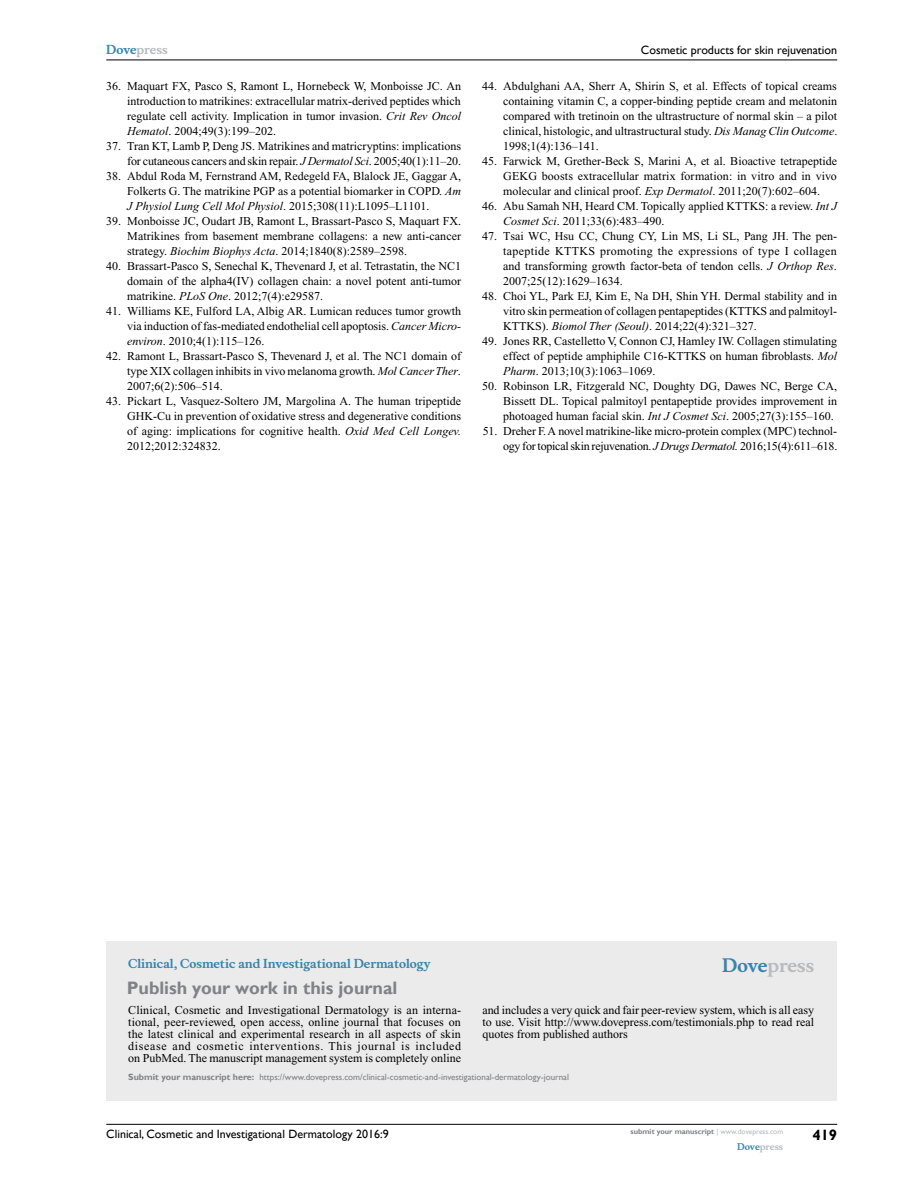
<style>
.page{position:relative;width:918px;height:1188px;background:#fff}
.page>*{position:absolute;margin:0;border:0;box-sizing:border-box;transform-origin:0 0}
.t1{font:700 18px "Gill Sans";color:#808285}
.t2{font:700 18px "Musee";color:#b8babc}
.t3{font:700 15px "Gill Sans";color:#000}
.t4{font:12px/15px "Times New Roman";color:#000;text-align:justify}
.t5{font:12px "Gill Sans";color:#000}
.t6{font:700 12px "Musee";color:#3785ad}
.t7{font:700 12px "Musee";color:#b8babc}
.t8{font:9px "Gill Sans";color:#808285}
.t9{font:700 9px "Musee";color:#b8babc}
.t10{font:700 7.5px "Gill Sans";color:#808285}
.s1{color:#3785ad}
.s2{font-style:italic}
.s3{font-weight:700}
.s4{font-weight:400;color:#b8babc}
</style>
<div class="page">
<div style="left:106px;top:941px;width:731px;height:159px;background:#ebebec"></div>
<hr style="left:106px;top:1124px;width:731px;height:1px;background:#000">
<hr style="left:106px;top:60px;width:731px;height:1px;background:#000">
<p class="t7" style="left:106px;top:43px;width:63px"><span class="s1">Dove</span>press</p>
<p class="t4" style="left:127px;top:79px;width:335px;text-indent:-21px">36. Maquart FX, Pasco S, Ramont L, Hornebeck W, Monboisse JC. An introduction to matrikines: extracellular matrix-derived peptides which regulate cell activity. Implication in tumor invasion. <span class="s2">Crit Rev Oncol Hematol</span>. 2004;49(3):199–202.</p>
<p class="t4" style="left:106px;top:139px;width:356px;text-align:right">37. Tran KT, Lamb P, Deng JS. Matrikines and matricryptins: implications for cutaneous cancers and skin repair. <span class="s2">J Dermatol Sci</span>. 2005;40(1):11–20.</p>
<p class="t4" style="left:127px;top:169px;width:335px;text-indent:-21px">38. Abdul Roda M, Fernstrand AM, Redegeld FA, Blalock JE, Gaggar A, Folkerts G. The matrikine PGP as a potential biomarker in COPD. <span class="s2">Am J Physiol Lung Cell Mol Physiol</span>. 2015;308(11):L1095–L1101.</p>
<p class="t4" style="left:127px;top:214px;width:335px;text-indent:-21px">39. Monboisse JC, Oudart JB, Ramont L, Brassart-Pasco S, Maquart FX.<br>Matrikines from basement membrane collagens: a new anti-cancer strategy. <span class="s2">Biochim Biophys Acta</span>. 2014;1840(8):2589–2598.</p>
<p class="t4" style="left:127px;top:259px;width:335px;text-indent:-21px">40. Brassart-Pasco S, Senechal K, Thevenard J, et al. Tetrastatin, the NC1 domain of the alpha4(IV) collagen chain: a novel potent anti-tumor matrikine. <span class="s2">PLoS One</span>. 2012;7(4):e29587.</p>
<p class="t4" style="left:127px;top:304px;width:335px;text-indent:-21px">41. Williams KE, Fulford LA, Albig AR. Lumican reduces tumor growth via induction of fas-mediated endothelial cell apoptosis. <span class="s2">Cancer Micro&shy;environ</span>. 2010;4(1):115–126.</p>
<p class="t4" style="left:127px;top:349px;width:335px;text-indent:-21px">42. Ramont L, Brassart-Pasco S, Thevenard J, et al. The NC1 domain of type XIX collagen inhibits in vivo melanoma growth. <span class="s2">Mol Cancer Ther</span>.<br>2007;6(2):506–514.</p>
<p class="t4" style="left:127px;top:394px;width:335px;text-indent:-21px">43. Pickart L, Vasquez-Soltero JM, Margolina A. The human tripeptide GHK-Cu in prevention of oxidative stress and degenerative conditions of aging: implications for cognitive health. <span class="s2">Oxid Med Cell Longev.<br></span>2012;2012:324832.</p>
<p class="t5" style="left:641px;top:43px;width:198px">Cosmetic products for skin rejuvenation</p>
<p class="t4" style="left:503px;top:79px;width:336px;text-indent:-21px">44. Abdulghani AA, Sherr A, Shirin S, et al. Effects of topical creams containing vitamin C, a copper-binding peptide cream and melatonin compared with tretinoin on the ultrastructure of normal skin – a pilot clinical, histologic, and ultrastructural study. <span class="s2">Dis Manag Clin Outcome</span>.<br>1998;1(4):136–141.</p>
<p class="t4" style="left:503px;top:154px;width:335px;text-indent:-21px">45. Farwick M, Grether-Beck S, Marini A, et al. Bioactive tetrapeptide GEKG boosts extracellular matrix formation: in vitro and in vivo molecular and clinical proof. <span class="s2">Exp Dermatol</span>. 2011;20(7):602–604.</p>
<p class="t4" style="left:503px;top:199px;width:335px;text-indent:-21px">46. Abu Samah NH, Heard CM. Topically applied KTTKS: a review. <span class="s2">Int J<br>Cosmet Sci</span>. 2011;33(6):483–490.</p>
<p class="t4" style="left:503px;top:229px;width:335px;text-indent:-21px">47. Tsai WC, Hsu CC, Chung CY, Lin MS, Li SL, Pang JH. The pen&shy;tapeptide KTTKS promoting the expressions of type I collagen and transforming growth factor-beta of tendon cells. <span class="s2">J Orthop Res</span>.<br>2007;25(12):1629–1634.</p>
<p class="t4" style="left:503px;top:289px;width:335px;text-indent:-21px">48. Choi YL, Park EJ, Kim E, Na DH, Shin YH. Dermal stability and in vitro skin permeation of collagen pentapeptides (KTTKS and palmitoyl-KTTKS). <span class="s2">Biomol Ther (Seoul)</span>. 2014;22(4):321–327.</p>
<p class="t4" style="left:503px;top:334px;width:335px;text-indent:-21px">49. Jones RR, Castelletto V, Connon CJ, Hamley IW. Collagen stimulating effect of peptide amphiphile C16-KTTKS on human fibroblasts. <span class="s2">Mol Pharm</span>. 2013;10(3):1063–1069.</p>
<p class="t4" style="left:503px;top:379px;width:335px;text-indent:-21px">50. Robinson LR, Fitzgerald NC, Doughty DG, Dawes NC, Berge CA, Bissett DL. Topical palmitoyl pentapeptide provides improvement in photoaged human facial skin. <span class="s2">Int J Cosmet Sci</span>. 2005;27(3):155–160.</p>
<p class="t4" style="left:483px;top:424px;width:356px;text-align:right">51. Dreher F. A novel matrikine-like micro-protein complex (MPC) technol&shy;ogy for topical skin rejuvenation. <span class="s2">J Drugs Dermatol.</span> 2016;15(4):611–618.</p>
<p class="t6" style="left:128px;top:956px;width:304px">Clinical, Cosmetic and Investigational Dermatology</p>
<h1 class="t1" style="left:127px;top:977px;width:272px">Publish your work in this journal</h1>
<h1 class="t2" style="left:722px;top:955px;width:94px"><span class="s1">Dove</span>press</h1>
<p class="t4" style="left:128px;top:1004px;width:334px;line-height:12px">Clinical, Cosmetic and Investigational Dermatology is an interna&shy;tional, peer-reviewed, open access, online journal that focuses on the latest clinical and experimental research in all aspects of skin disease and cosmetic interventions. This journal is included on PubMed. The manuscript management system is completely online</p>
<p class="t4" style="left:482px;top:1004px;width:333px;line-height:12px">and includes a very quick and fair peer-review system, which is all easy to use. Visit http://www.dovepress.com/testimonials.php to read real quotes from published authors</p>
<p class="t8" style="left:128px;top:1072px;width:442px"><span class="s3">Submit your manuscript here:</span> https://www.dovepress.com/clinical-cosmetic-and-investigational-dermatology-journal</p>
<p class="t5" style="left:106px;top:1127px;width:284px">Clinical, Cosmetic and Investigational Dermatology 2016:9</p>
<p class="t10" style="left:631px;top:1127px;width:154px">submit your manuscript <span class="s4">| www.dovepress.com</span></p>
<p class="t9" style="left:737px;top:1141px;width:48px"><span class="s1">Dove</span>press</p>
<p class="t3" style="left:812px;top:1126px;width:26px">419</p>
</div>
